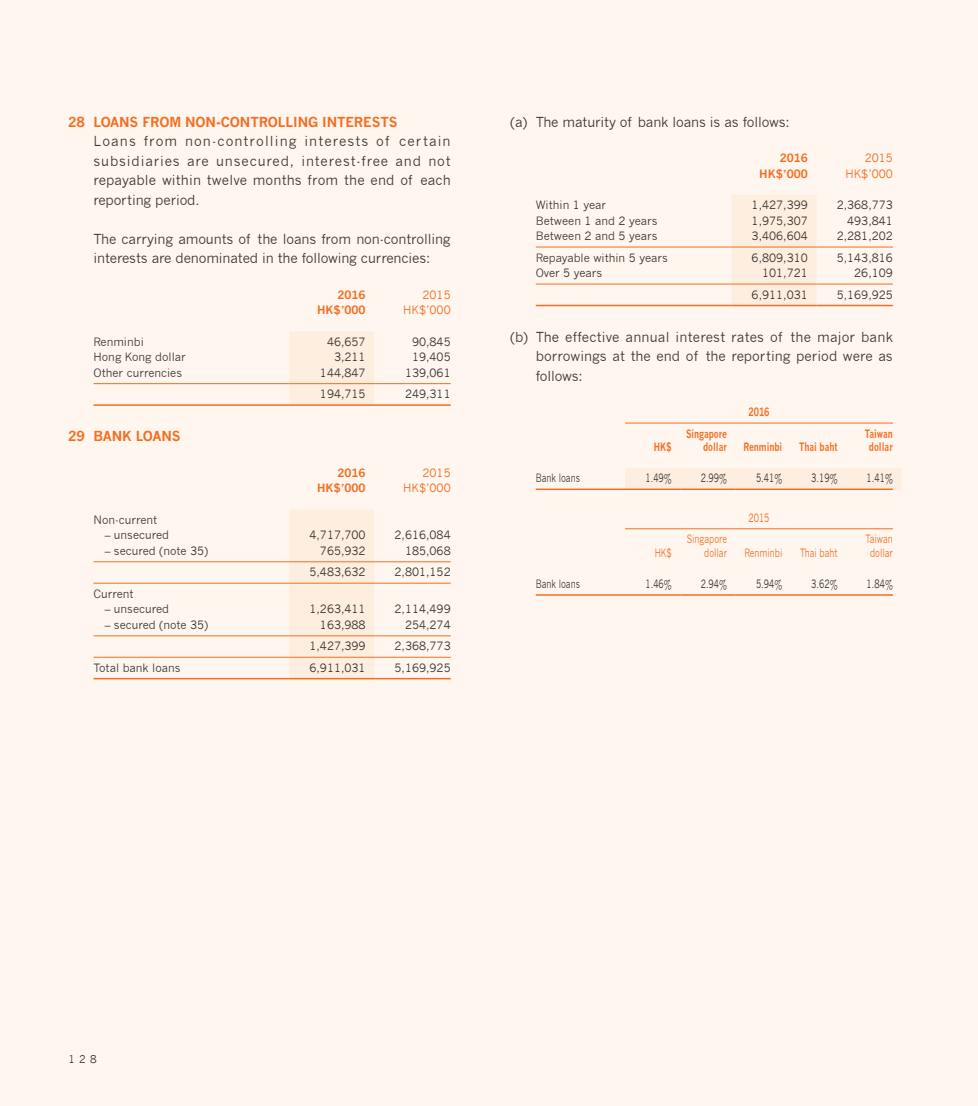
<style>
.page{position:relative;width:978px;height:1106px;background:#fef6ef}
.page>*{position:absolute;margin:0;border:0;box-sizing:border-box;transform-origin:0 0}
.t1{font:13.5px/19.5px "News Gothic";letter-spacing:-.01em;color:#3e3835;text-align:justify}
.t2{font:700 13.5px "News Gothic";letter-spacing:-.01em;color:#f36e21}
.t3{font:11.25px "News Gothic";color:#3e3835}
.t4{font:11.25px "News Gothic";color:#3e3835;scale:.75 1}
.t5{font:700 11.25px/13.5px "News Gothic";color:#f36e21;text-align:right;scale:.75 1}
.t6{font:11.25px/13.5px "News Gothic";color:#f36e21;text-align:right;scale:.75 1}
.t7{font:700 11.25px "News Gothic";color:#f36e21}
.t8{font:11.25px "News Gothic";color:#f36e21}
.t9{font:10.5px "News Gothic";color:#3e3835}
</style>
<div class="page">
<div style="left:289px;top:332px;width:85px;height:72px;background:#feeee0"></div>
<hr style="left:94px;top:383px;width:195px;height:1px;background:#f36e21">
<hr style="left:289px;top:383px;width:85px;height:1px;background:#f36e21">
<hr style="left:374px;top:383px;width:77px;height:1px;background:#f36e21">
<hr style="left:94px;top:404px;width:195px;height:2px;background:#f36e21">
<hr style="left:289px;top:404px;width:85px;height:2px;background:#f36e21">
<hr style="left:374px;top:404px;width:77px;height:2px;background:#f36e21">
<div style="left:289px;top:510px;width:85px;height:168px;background:#feeee0"></div>
<hr style="left:94px;top:561px;width:195px;height:1px;background:#f36e21">
<hr style="left:289px;top:561px;width:85px;height:1px;background:#f36e21">
<hr style="left:374px;top:561px;width:77px;height:1px;background:#f36e21">
<hr style="left:94px;top:583px;width:195px;height:1px;background:#f36e21">
<hr style="left:289px;top:583px;width:85px;height:1px;background:#f36e21">
<hr style="left:374px;top:583px;width:77px;height:1px;background:#f36e21">
<hr style="left:94px;top:635px;width:195px;height:1px;background:#f36e21">
<hr style="left:289px;top:635px;width:85px;height:1px;background:#f36e21">
<hr style="left:374px;top:635px;width:77px;height:1px;background:#f36e21">
<hr style="left:94px;top:657px;width:195px;height:1px;background:#f36e21">
<hr style="left:289px;top:657px;width:85px;height:1px;background:#f36e21">
<hr style="left:374px;top:657px;width:77px;height:1px;background:#f36e21">
<hr style="left:94px;top:678px;width:195px;height:1px;background:#f36e21">
<hr style="left:289px;top:678px;width:85px;height:1px;background:#f36e21">
<hr style="left:374px;top:678px;width:77px;height:1px;background:#f36e21">
<div style="left:731px;top:195px;width:85px;height:110px;background:#feeee0"></div>
<hr style="left:536px;top:247px;width:195px;height:1px;background:#f36e21">
<hr style="left:731px;top:247px;width:85px;height:1px;background:#f36e21">
<hr style="left:816px;top:247px;width:77px;height:1px;background:#f36e21">
<hr style="left:536px;top:284px;width:195px;height:1px;background:#f36e21">
<hr style="left:731px;top:284px;width:85px;height:1px;background:#f36e21">
<hr style="left:816px;top:284px;width:77px;height:1px;background:#f36e21">
<hr style="left:536px;top:305px;width:195px;height:1px;background:#f36e21">
<hr style="left:731px;top:305px;width:85px;height:1px;background:#f36e21">
<hr style="left:816px;top:305px;width:77px;height:1px;background:#f36e21">
<div style="left:625px;top:468px;width:276px;height:22px;background:#feeee0"></div>
<hr style="left:625px;top:423px;width:268px;height:1px;background:#f36e21">
<hr style="left:536px;top:488px;width:89px;height:2px;background:#f36e21">
<hr style="left:625px;top:488px;width:55px;height:2px;background:#f36e21">
<hr style="left:680px;top:488px;width:56px;height:2px;background:#f36e21">
<hr style="left:736px;top:488px;width:55px;height:2px;background:#f36e21">
<hr style="left:791px;top:488px;width:55px;height:2px;background:#f36e21">
<hr style="left:846px;top:488px;width:47px;height:2px;background:#f36e21">
<hr style="left:625px;top:528px;width:268px;height:1px;background:#f36e21">
<hr style="left:536px;top:594px;width:89px;height:1px;background:#f36e21">
<hr style="left:625px;top:594px;width:55px;height:1px;background:#f36e21">
<hr style="left:680px;top:594px;width:56px;height:1px;background:#f36e21">
<hr style="left:736px;top:594px;width:55px;height:1px;background:#f36e21">
<hr style="left:791px;top:594px;width:55px;height:1px;background:#f36e21">
<hr style="left:846px;top:594px;width:47px;height:1px;background:#f36e21">
<p class="t2" style="left:68px;top:113px;width:331px">28 LOANS FROM NON-CONTROLLING INTERESTS</p>
<p class="t1" style="left:94px;top:131px;width:359px">Loans from non-controlling interests of certain subsidiaries are unsecured, interest-free and not repayable within twelve months from the end of each reporting period.</p>
<p class="t1" style="left:94px;top:229px;width:359px">The carrying amounts of the loans from non-controlling interests are denominated in the following currencies:</p>
<p class="t7" style="left:338px;top:288px;width:30px">2016</p>
<p class="t8" style="left:423px;top:288px;width:30px">2015</p>
<p class="t7" style="left:317px;top:303px;width:50px">HK$’000</p>
<p class="t8" style="left:403px;top:304px;width:49px">HK$’000</p>
<p class="t3" style="left:94px;top:335px;width:52px">Renminbi</p>
<p class="t3" style="left:327px;top:335px;width:40px">46,657</p>
<p class="t3" style="left:412px;top:335px;width:40px">90,845</p>
<p class="t3" style="left:94px;top:350px;width:94px">Hong Kong dollar</p>
<p class="t3" style="left:334px;top:350px;width:33px">3,211</p>
<p class="t3" style="left:412px;top:350px;width:40px">19,405</p>
<p class="t3" style="left:94px;top:366px;width:90px">Other currencies</p>
<p class="t3" style="left:320px;top:366px;width:47px">144,847</p>
<p class="t3" style="left:405px;top:366px;width:47px">139,061</p>
<p class="t3" style="left:320px;top:387px;width:47px">194,715</p>
<p class="t3" style="left:405px;top:387px;width:47px">249,311</p>
<p class="t2" style="left:68px;top:428px;width:114px">29 BANK LOANS</p>
<p class="t7" style="left:338px;top:466px;width:30px">2016</p>
<p class="t8" style="left:423px;top:466px;width:30px">2015</p>
<p class="t7" style="left:317px;top:481px;width:50px">HK$’000</p>
<p class="t8" style="left:403px;top:482px;width:49px">HK$’000</p>
<p class="t3" style="left:94px;top:513px;width:65px">Non-current</p>
<p class="t3" style="left:105px;top:528px;width:66px">– unsecured</p>
<p class="t3" style="left:309px;top:528px;width:58px">4,717,700</p>
<p class="t3" style="left:394px;top:528px;width:58px">2,616,084</p>
<p class="t3" style="left:105px;top:544px;width:105px">– secured (note 35)</p>
<p class="t3" style="left:320px;top:544px;width:47px">765,932</p>
<p class="t3" style="left:405px;top:544px;width:47px">185,068</p>
<p class="t3" style="left:309px;top:565px;width:58px">5,483,632</p>
<p class="t3" style="left:394px;top:565px;width:58px">2,801,152</p>
<p class="t3" style="left:94px;top:587px;width:42px">Current</p>
<p class="t3" style="left:105px;top:602px;width:66px">– unsecured</p>
<p class="t3" style="left:309px;top:602px;width:58px">1,263,411</p>
<p class="t3" style="left:394px;top:602px;width:58px">2,114,499</p>
<p class="t3" style="left:105px;top:618px;width:105px">– secured (note 35)</p>
<p class="t3" style="left:320px;top:618px;width:47px">163,988</p>
<p class="t3" style="left:405px;top:618px;width:47px">254,274</p>
<p class="t3" style="left:309px;top:640px;width:58px">1,427,399</p>
<p class="t3" style="left:394px;top:640px;width:58px">2,368,773</p>
<p class="t3" style="left:94px;top:661px;width:89px">Total bank loans</p>
<p class="t3" style="left:309px;top:661px;width:58px">6,911,031</p>
<p class="t3" style="left:394px;top:661px;width:58px">5,169,925</p>
<p class="t1" style="left:510px;top:112px;width:281px">(a) The maturity of bank loans is as follows:</p>
<p class="t7" style="left:780px;top:151px;width:30px">2016</p>
<p class="t8" style="left:865px;top:151px;width:30px">2015</p>
<p class="t7" style="left:759px;top:167px;width:50px">HK$’000</p>
<p class="t8" style="left:845px;top:167px;width:49px">HK$’000</p>
<p class="t3" style="left:536px;top:198px;width:72px">Within 1 year</p>
<p class="t3" style="left:752px;top:198px;width:58px">1,427,399</p>
<p class="t3" style="left:837px;top:198px;width:58px">2,368,773</p>
<p class="t3" style="left:536px;top:214px;width:123px">Between 1 and 2 years</p>
<p class="t3" style="left:752px;top:214px;width:58px">1,975,307</p>
<p class="t3" style="left:847px;top:214px;width:47px">493,841</p>
<p class="t3" style="left:536px;top:230px;width:123px">Between 2 and 5 years</p>
<p class="t3" style="left:752px;top:230px;width:58px">3,406,604</p>
<p class="t3" style="left:837px;top:230px;width:58px">2,281,202</p>
<p class="t3" style="left:536px;top:251px;width:133px">Repayable within 5 years</p>
<p class="t3" style="left:752px;top:251px;width:58px">6,809,310</p>
<p class="t3" style="left:837px;top:251px;width:58px">5,143,816</p>
<p class="t3" style="left:536px;top:267px;width:68px">Over 5 years</p>
<p class="t3" style="left:762px;top:267px;width:47px">101,721</p>
<p class="t3" style="left:854px;top:267px;width:40px">26,109</p>
<p class="t3" style="left:752px;top:288px;width:58px">6,911,031</p>
<p class="t3" style="left:837px;top:288px;width:58px">5,169,925</p>
<p class="t1" style="left:536px;top:327px;width:359px;text-indent:-26px">(b) The effective annual interest rates of the major bank borrowings at the end of the reporting period were as follows:</p>
<p class="t5" style="left:748px;top:405px;width:30px">2016</p>
<p class="t5" style="left:654px;top:440px;width:26px">HK$</p>
<p class="t5" style="left:686px;top:426px;width:56px">Singapore dollar</p>
<p class="t5" style="left:865px;top:426px;width:39px;text-align:center">Taiwan dollar</p>
<p class="t5" style="left:743px;top:440px;width:53px">Renminbi</p>
<p class="t5" style="left:799px;top:440px;width:53px">Thai baht</p>
<p class="t4" style="left:536px;top:472px;width:60px">Bank loans</p>
<p class="t4" style="left:645px;top:472px;width:37px">1.49%</p>
<p class="t4" style="left:701px;top:472px;width:37px">2.99%</p>
<p class="t4" style="left:756px;top:472px;width:37px">5.41%</p>
<p class="t4" style="left:811px;top:472px;width:37px">3.19%</p>
<p class="t4" style="left:867px;top:472px;width:37px">1.41%</p>
<p class="t6" style="left:748px;top:511px;width:30px">2015</p>
<p class="t6" style="left:655px;top:546px;width:24px">HK$</p>
<p class="t6" style="left:687px;top:532px;width:55px">Singapore dollar</p>
<p class="t6" style="left:865px;top:532px;width:38px;text-align:center">Taiwan dollar</p>
<p class="t6" style="left:745px;top:546px;width:52px">Renminbi</p>
<p class="t6" style="left:800px;top:546px;width:52px">Thai baht</p>
<p class="t4" style="left:536px;top:577px;width:60px">Bank loans</p>
<p class="t4" style="left:645px;top:577px;width:37px">1.46%</p>
<p class="t4" style="left:701px;top:577px;width:37px">2.94%</p>
<p class="t4" style="left:756px;top:577px;width:37px">5.94%</p>
<p class="t4" style="left:811px;top:577px;width:37px">3.62%</p>
<p class="t4" style="left:867px;top:577px;width:37px">1.84%</p>
<p class="t9" style="left:69px;top:1052px;width:30px">128</p>
</div>
